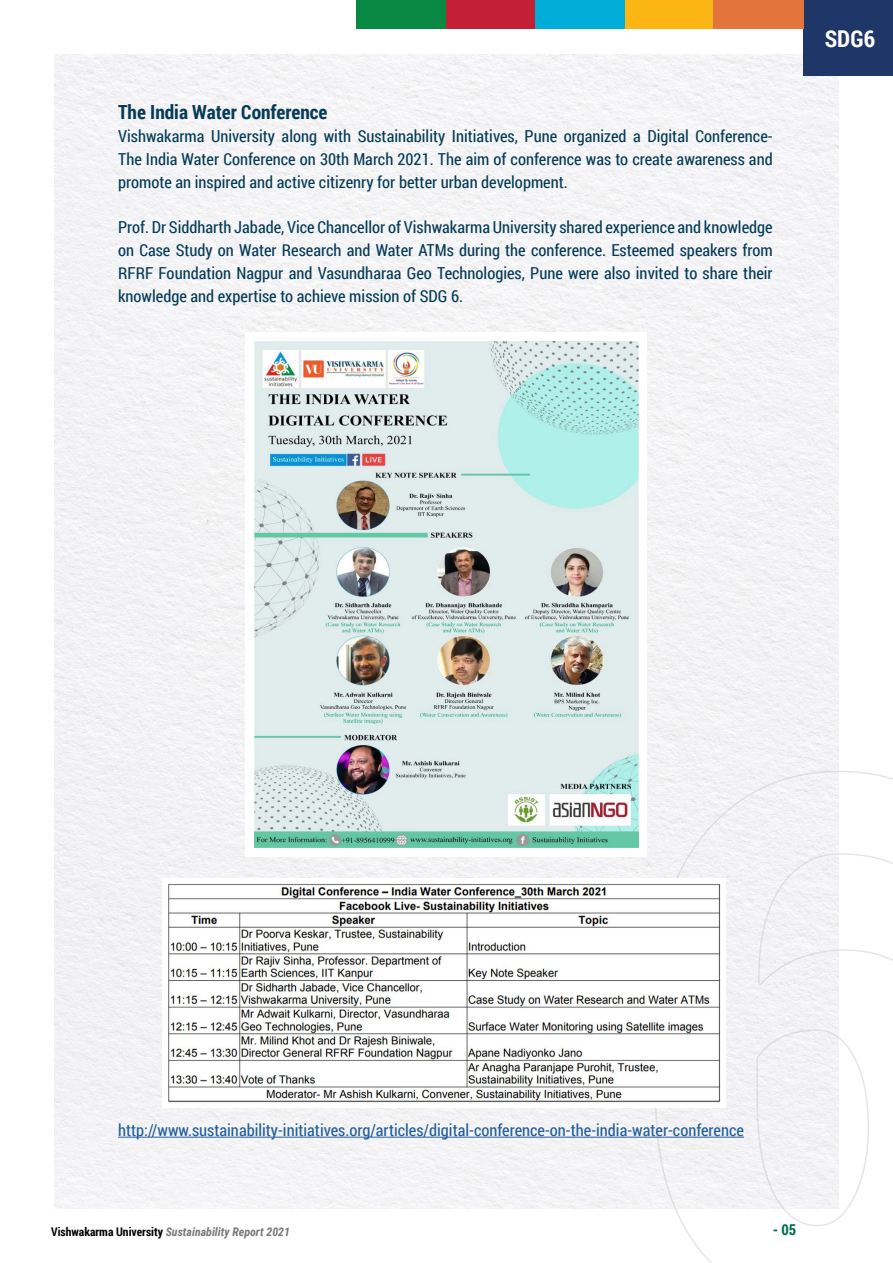
<style>
.page{position:relative;width:893px;height:1263px;background:#fff}
.page>*{position:absolute;margin:0;border:0;box-sizing:border-box;transform-origin:0 0}
.t1{font:700 23.1px "Roboto Condensed";color:#fff}
.t2{font:700 19.5px "Roboto Condensed";color:#053b57}
.t3{font:16.5px/22.8px "Roboto Condensed";color:#053b57;text-align:justify}
.t4{font:16.5px "Roboto Condensed";color:#215e9e}
.t5{font:700 15px "Roboto Condensed";color:#00724a}
.t6{font:italic 700 11.85px "Roboto Condensed";color:#77787b}
.s1{font-style:normal;color:#000}
</style>
<div class="page">
<div style="left:54px;top:54px;width:785px;height:1155px;background:#f4f3f5"></div>
<div style="left:804px;top:0;width:89px;height:76px;background:#1e3768"></div>
<div style="left:624px;top:0;width:91px;height:28px;background:#fcb614"></div>
<div style="left:535px;top:0;width:89px;height:28px;background:#00add8"></div>
<div style="left:446px;top:0;width:89px;height:28px;background:#c32035"></div>
<div style="left:356px;top:0;width:90px;height:28px;background:#0a8944"></div>
<div style="left:713px;top:0;width:91px;height:28px;background:#e3743c"></div>
<svg style="left:654px;top:770px;width:239px;height:493px"></svg>
<hr style="left:118px;top:1137px;width:626px;height:1px;background:#215e9e">
<div style="left:246px;top:332px;width:401px;height:525px;background:#fff"></div>
<img style="left:255px;top:342px;width:383px;height:506px">
<img style="left:162px;top:879px;width:563px;height:228px">
<p class="t2" style="left:118px;top:99px;width:211px">The India Water Conference</p>
<p class="t3" style="left:118px;top:124px;width:656px">Vishwakarma University along with Sustainability Initiatives, Pune organized a Digital Conference-The India Water Conference on 30th March 2021. The aim of conference was to create awareness and promote an inspired and active citizenry for better urban development.</p>
<p class="t3" style="left:118px;top:216px;width:656px">Prof. Dr Siddharth Jabade, Vice Chancellor of Vishwakarma University shared experience and knowledge on Case Study on Water Research and Water ATMs during the conference. Esteemed speakers from RFRF Foundation Nagpur and Vasundharaa Geo Technologies, Pune were also invited to share their knowledge and expertise to achieve mission of SDG 6.</p>
<h1 class="t1" style="left:825px;top:22px;width:52px">SDG6</h1>
<p class="t4" style="left:118px;top:1118px;width:627px">http://www.sustainability-initiatives.org/articles/digital-conference-on-the-india-water-conference</p>
<p class="t6" style="left:51px;top:1223px;width:240px"><span class="s1">Vishwakarma University</span> Sustainability Report 2021</p>
<p class="t5" style="left:773px;top:1218px;width:25px">- 05</p>
</div>
